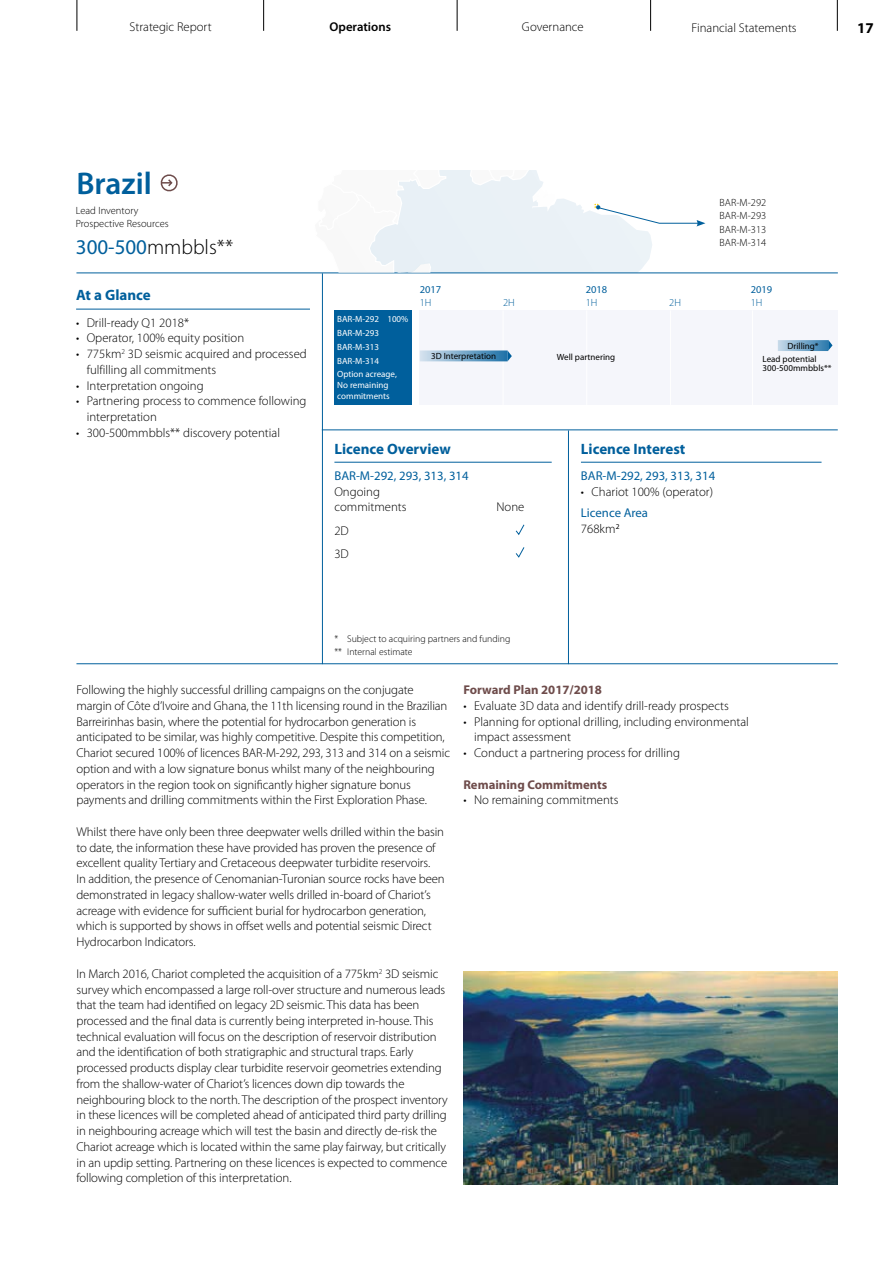
<style>
.page{position:relative;width:893px;height:1263px;background:#fff}
.page>*{position:absolute;margin:0;border:0;box-sizing:border-box;transform-origin:0 0}
.t1{font:600 31.5px "Myriad Pro";color:#005f9c}
.t2{font:300 21px "Myriad Pro";color:#000}
.t3{font:700 15px "Myriad Pro";color:#005f9c}
.t4{font:700 15px "Myriad Pro";color:#000}
.t5{font:300 12.75px/15.8px "Myriad Pro";letter-spacing:-.01em;color:#000}
.t6{font:12.75px/15.8px "Myriad Pro";color:#005f9c}
.t7{font:700 12.75px "Myriad Pro";color:#6e4c4b}
.t8{font:600 12.75px "Myriad Pro";color:#000}
.t9{font:300 10.5px/13.5px "Myriad Pro";color:#000}
.t10{font:10.5px "Myriad Pro";color:#005f9c}
.t11{font:300 10.5px "Myriad Pro";color:#005f9c}
.t12{font:300 9.75px/13.5px "Myriad Pro";color:#000}
.t13{font:9px/14px "Myriad Pro";color:#fff;text-align:justify}
.t14{font:9px/9px "Myriad Pro";color:#000}
.s1{font-weight:400;color:#005f9c}
.s2{font-weight:300;color:#000}
</style>
<div class="page">
<hr style="left:263px;top:0;width:1px;height:31px;background:#000">
<hr style="left:457px;top:0;width:1px;height:31px;background:#000">
<hr style="left:650px;top:0;width:1px;height:31px;background:#000">
<hr style="left:837px;top:0;width:1px;height:31px;background:#000">
<hr style="left:77px;top:0;width:1px;height:31px;background:#000">
<hr style="left:334px;top:462px;width:218px;height:1px;background:#005f9c">
<svg style="left:160px;top:174px;width:18px;height:17px"></svg>
<hr style="left:76px;top:273px;width:762px;height:1px;background:#005f9c">
<hr style="left:76px;top:663px;width:762px;height:1px;background:#005f9c">
<hr style="left:322px;top:429px;width:516px;height:1px;background:#005f9c">
<svg style="left:515px;top:524px;width:10px;height:11px"></svg>
<svg style="left:515px;top:547px;width:10px;height:11px"></svg>
<img style="left:463px;top:972px;width:375px;height:212px">
<hr style="left:76px;top:309px;width:234px;height:1px;background:#005f9c">
<hr style="left:581px;top:462px;width:240px;height:1px;background:#005f9c">
<hr style="left:322px;top:273px;width:1px;height:391px;background:#005f9c">
<hr style="left:568px;top:430px;width:1px;height:234px;background:#005f9c">
<div style="left:334px;top:310px;width:78px;height:95px;background:#005f9c"></div>
<div style="left:420px;top:310px;width:418px;height:95px;background:#f5f6fb"></div>
<hr style="left:586px;top:310px;width:1px;height:95px;background:#fff">
<hr style="left:670px;top:310px;width:1px;height:95px;background:#fff">
<hr style="left:752px;top:310px;width:1px;height:95px;background:#fff">
<hr style="left:503px;top:310px;width:1px;height:95px;background:#fff">
<svg style="left:420px;top:350px;width:87px;height:11px"></svg>
<svg style="left:778px;top:340px;width:50px;height:11px"></svg>
<svg style="left:507px;top:350px;width:5px;height:11px"></svg>
<svg style="left:828px;top:340px;width:4px;height:11px"></svg>
<svg style="left:370px;top:170px;width:335px;height:102px"></svg>
<p class="t5" style="left:130px;top:19px;width:84px">Strategic Report</p>
<p class="t8" style="left:329px;top:18px;width:63px">Operations</p>
<p class="t5" style="left:522px;top:19px;width:63px">Governance</p>
<p class="t5" style="left:692px;top:20px;width:107px">Financial Statements</p>
<p class="t4" style="left:857px;top:18px;width:18px">17</p>
<h1 class="t1" style="left:76px;top:163px;width:77px">Brazil</h1>
<p class="t9" style="left:76px;top:203px;width:94px">Lead Inventory<br>Prospective Resources</p>
<h2 class="t2" style="left:76px;top:234px;width:159px"><span class="s1">300-500</span>mmbbls**</h2>
<p class="t3" style="left:76px;top:286px;width:76px">At a Glance</p>
<p class="t5" style="left:76px;top:314px;width:114px">• Drill-ready Q1 2018*</p>
<p class="t5" style="left:76px;top:330px;width:170px">• Operator, 100% equity position</p>
<p class="t5" style="left:87px;top:346px;width:222px;text-indent:-11px">• 775km<sup>2</sup> 3D seismic acquired and processed fulfilling all commitments</p>
<p class="t5" style="left:76px;top:377px;width:129px">• Interpretation ongoing</p>
<p class="t5" style="left:87px;top:393px;width:221px;text-indent:-11px">• Partnering process to commence following interpretation</p>
<p class="t5" style="left:76px;top:425px;width:205px">• 300-500mmbbls** discovery potential</p>
<p class="t9" style="left:720px;top:196px;width:48px;text-align:justify">BAR-M-292<br>BAR-M-293<br>BAR-M-313<br>BAR-M-314</p>
<p class="t13" style="left:337px;top:312px;width:43px">BAR-M-292<br>BAR-M-293<br>BAR-M-313<br>BAR-M-314</p>
<p class="t13" style="left:387px;top:312px;width:22px">100%</p>
<p class="t13" style="left:337px;top:369px;width:61px;line-height:10.8px;text-align:left">Option acreage,<br>No remaining commitments</p>
<p class="t10" style="left:420px;top:283px;width:23px">2017</p>
<p class="t10" style="left:586px;top:283px;width:23px">2018</p>
<p class="t10" style="left:751px;top:283px;width:23px">2019</p>
<p class="t11" style="left:420px;top:296px;width:13px">1H</p>
<p class="t11" style="left:503px;top:296px;width:13px">2H</p>
<p class="t11" style="left:586px;top:296px;width:13px">1H</p>
<p class="t11" style="left:669px;top:296px;width:13px">2H</p>
<p class="t11" style="left:751px;top:296px;width:13px">1H</p>
<p class="t14" style="left:787px;top:341px;width:33px">Drilling*</p>
<p class="t14" style="left:431px;top:352px;width:66px">3D Interpretation</p>
<p class="t14" style="left:557px;top:353px;width:60px">Well partnering</p>
<p class="t14" style="left:763px;top:355px;width:70px">Lead potential<br>300-500mmbbls**</p>
<p class="t3" style="left:334px;top:439px;width:118px">Licence Overview</p>
<p class="t6" style="left:334px;top:467px;width:136px">BAR-M-292, 293, 313, 314</p>
<p class="t5" style="left:334px;top:483px;width:74px">Ongoing commitments</p>
<p class="t5" style="left:334px;top:520px;width:16px;line-height:22.5px">2D<br>3D</p>
<p class="t5" style="left:496px;top:499px;width:29px">None</p>
<p class="t3" style="left:581px;top:439px;width:106px">Licence Interest</p>
<p class="t6" style="left:581px;top:467px;width:136px">BAR-M-292, 293, 313, 314</p>
<p class="t5" style="left:581px;top:483px;width:134px">• Chariot 100% (operator)</p>
<p class="t6" style="left:581px;top:505px;width:69px">Licence Area<br><span class="s2">768km</span><sup>2</sup></p>
<p class="t12" style="left:334px;top:631px;width:177px">* Subject to acquiring partners and funding ** Internal estimate</p>
<p class="t5" style="left:76px;top:682px;width:375px">Following the highly successful drilling campaigns on the conjugate margin of Côte d’Ivoire and Ghana, the 11th licensing round in the Brazilian Barreirinhas basin, where the potential for hydrocarbon generation is anticipated to be similar, was highly competitive. Despite this competition, Chariot secured 100% of licences BAR-M-292, 293, 313 and 314 on a seismic option and with a low signature bonus whilst many of the neighbouring operators in the region took on significantly higher signature bonus payments and drilling commitments within the First Exploration Phase.</p>
<p class="t5" style="left:76px;top:824px;width:370px">Whilst there have only been three deepwater wells drilled within the basin to date, the information these have provided has proven the presence of excellent quality Tertiary and Cretaceous deepwater turbidite reservoirs.<br>In addition, the presence of Cenomanian-Turonian source rocks have been demonstrated in legacy shallow-water wells drilled in-board of Chariot’s acreage with evidence for sufficient burial for hydrocarbon generation, which is supported by shows in offset wells and potential seismic Direct Hydrocarbon Indicators.</p>
<p class="t5" style="left:76px;top:965px;width:373px">In March 2016, Chariot completed the acquisition of a 775km<sup>2</sup> 3D seismic survey which encompassed a large roll-over structure and numerous leads that the team had identified on legacy 2D seismic. This data has been processed and the final data is currently being interpreted in-house. This technical evaluation will focus on the description of reservoir distribution and the identification of both stratigraphic and structural traps. Early processed products display clear turbidite reservoir geometries extending from the shallow-water of Chariot’s licences down dip towards the neighbouring block to the north. The description of the prospect inventory in these licences will be completed ahead of anticipated third party drilling in neighbouring acreage which will test the basin and directly de-risk the Chariot acreage which is located within the same play fairway, but critically in an updip setting. Partnering on these licences is expected to commence following completion of this interpretation.</p>
<p class="t7" style="left:463px;top:681px;width:140px">Forward Plan 2017/2018</p>
<p class="t5" style="left:463px;top:698px;width:267px">• Evaluate 3D data and identify drill-ready prospects</p>
<p class="t5" style="left:474px;top:713px;width:276px;text-indent:-11px">• Planning for optional drilling, including environmental impact assessment</p>
<p class="t5" style="left:463px;top:745px;width:218px">• Conduct a partnering process for drilling</p>
<p class="t7" style="left:463px;top:776px;width:146px">Remaining Commitments</p>
<p class="t5" style="left:463px;top:792px;width:157px">• No remaining commitments</p>
</div>
